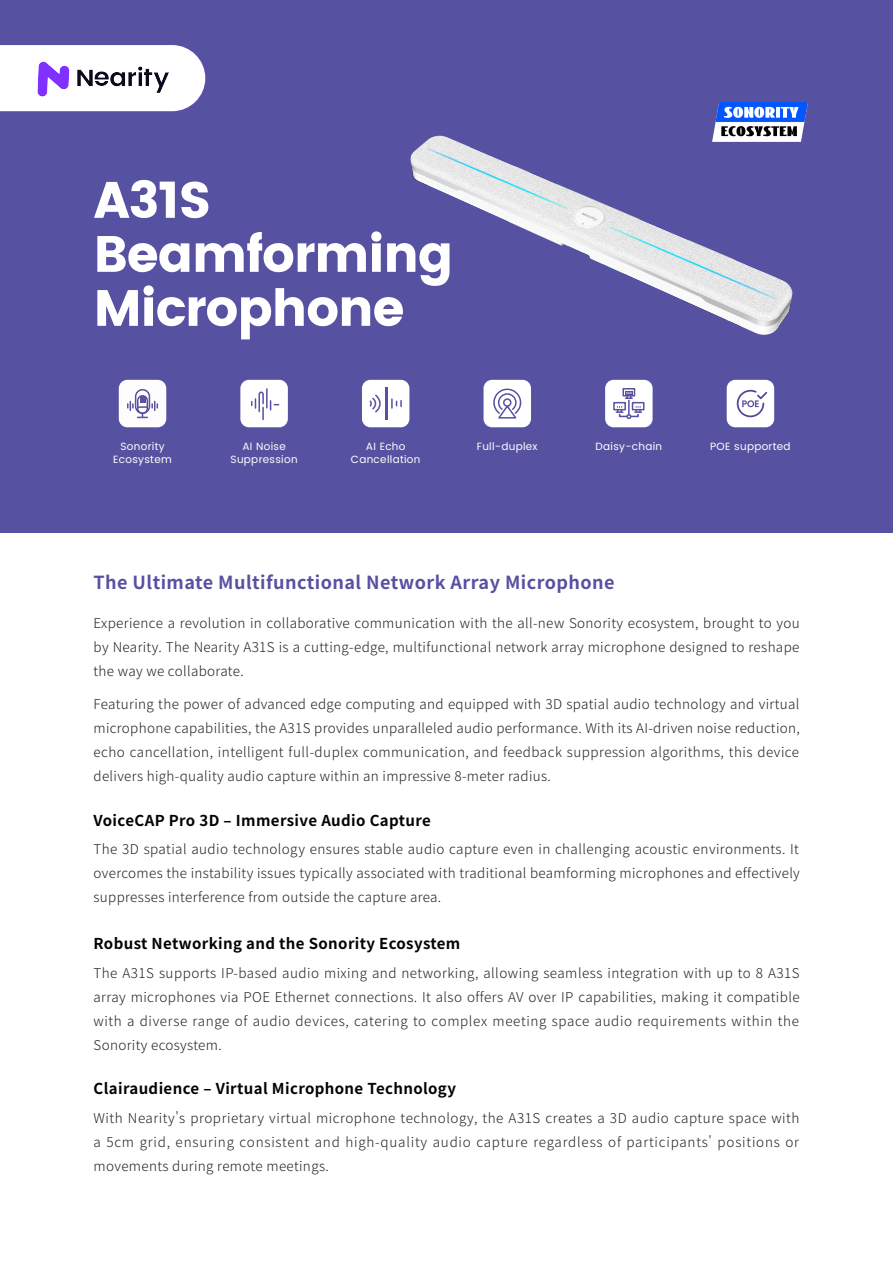
<style>
.page{position:relative;width:893px;height:1263px;background:#fff}
.page>*{position:absolute;margin:0;border:0;box-sizing:border-box;transform-origin:0 0}
.段落样式1{font:51px/54px "Poppins";letter-spacing:-.025em;color:#fff}
.t1{font:700 18px "Source Han Sans CN";letter-spacing:.025em;color:#5751a2}
.t2{font:700 15px "Source Han Sans CN";letter-spacing:.025em;color:#030303}
.t3{font:300 13.5px/24px "Source Han Sans CN";letter-spacing:.025em;color:#231f20;text-align:justify}
.t4{font:10.5px/12.6px "Poppins";letter-spacing:.03em;color:#fff;text-align:center}
</style>
<div class="page">
<div style="left:0;top:0;width:893px;height:532px;background:#5751a2"></div>
<svg style="left:0;top:45px;width:205px;height:66px;background:#f5f4f9"></svg>
<img style="left:33px;top:60px;width:139px;height:40px">
<div style="left:727px;top:380px;width:47px;height:47px;background:#fff;border-radius:9px"></div>
<div style="left:119px;top:380px;width:47px;height:47px;background:#fefcfd;border-radius:9px"></div>
<div style="left:137px;top:395px;width:11px;height:19px;border:2px solid #5751a2;border-radius:5px"></div>
<div style="left:135px;top:389px;width:15px;height:25px;border:2px solid #5751a2;border-radius:7px"></div>
<svg style="left:127px;top:396px;width:31px;height:22px"></svg>
<div style="left:484px;top:380px;width:47px;height:47px;background:#fff;border-radius:9px"></div>
<svg style="left:493px;top:388px;width:29px;height:31px"></svg>
<div style="left:240px;top:380px;width:48px;height:47px;background:#fff;border-radius:9px"></div>
<svg style="left:251px;top:389px;width:28px;height:30px"></svg>
<div style="left:605px;top:380px;width:48px;height:47px;background:#fff;border-radius:9px"></div>
<div style="left:622px;top:388px;width:13px;height:8px;border:2px solid #5751a2"></div>
<div style="left:613px;top:402px;width:13px;height:8px;border:2px solid #5751a2"></div>
<div style="left:632px;top:402px;width:12px;height:8px;border:2px solid #5751a2"></div>
<svg style="left:616px;top:391px;width:25px;height:28px"></svg>
<div style="left:362px;top:380px;width:47px;height:47px;background:#fff;border-radius:9px"></div>
<svg style="left:369px;top:394px;width:12px;height:19px"></svg>
<svg style="left:391px;top:399px;width:11px;height:9px"></svg>
<hr style="left:385px;top:387px;width:3px;height:33px;background:#5751a2">
<svg style="left:737px;top:390px;width:30px;height:27px"></svg>
<img style="left:410px;top:135px;width:383px;height:200px">
<img style="left:712px;top:102px;width:96px;height:40px">
<p class="段落样式1" style="left:94px;top:173px;width:361px">A31S<br>Beamforming<br>Microphone</p>
<p class="t4" style="left:113px;top:440px;width:60px">Sonority<br>Ecosystem</p>
<p class="t4" style="left:351px;top:440px;width:71px">AI Echo<br>Cancellation</p>
<p class="t4" style="left:242px;top:440px;width:45px">AI Noise</p>
<p class="t4" style="left:477px;top:440px;width:62px">Full-duplex</p>
<p class="t4" style="left:596px;top:440px;width:68px">Daisy-chain</p>
<p class="t4" style="left:710px;top:440px;width:82px">POE supported</p>
<p class="t4" style="left:231px;top:453px;width:69px">Suppression</p>
<p class="t1" style="left:94px;top:572px;width:523px">The Ultimate Multifunctional Network Array Microphone</p>
<p class="t3" style="left:94px;top:612px;width:708px">Experience a revolution in collaborative communication with the all-new Sonority ecosystem, brought to you by Nearity. The Nearity A31S is a cutting-edge, multifunctional network array microphone designed to reshape the way we collaborate.</p>
<p class="t3" style="left:94px;top:692px;width:708px">Featuring the power of advanced edge computing and equipped with 3D spatial audio technology and virtual microphone capabilities, the A31S provides unparalleled audio performance. With its AI-driven noise reduction, echo cancellation, intelligent full-duplex communication, and feedback suppression algorithms, this device delivers high-quality audio capture within an impressive 8-meter radius.</p>
<p class="t2" style="left:94px;top:812px;width:339px">VoiceCAP Pro 3D – Immersive Audio Capture</p>
<p class="t3" style="left:94px;top:838px;width:708px">The 3D spatial audio technology ensures stable audio capture even in challenging acoustic environments. It overcomes the instability issues typically associated with traditional beamforming microphones and effectively suppresses interference from outside the capture area.</p>
<p class="t2" style="left:94px;top:934px;width:368px">Robust Networking and the Sonority Ecosystem</p>
<p class="t3" style="left:94px;top:962px;width:708px">The A31S supports IP-based audio mixing and networking, allowing seamless integration with up to 8 A31S array microphones via POE Ethernet connections. It also offers AV over IP capabilities, making it compatible with a diverse range of audio devices, catering to complex meeting space audio requirements within the Sonority ecosystem.</p>
<p class="t2" style="left:94px;top:1080px;width:364px">Clairaudience – Virtual Microphone Technology</p>
<p class="t3" style="left:94px;top:1106px;width:707px">With Nearity's proprietary virtual microphone technology, the A31S creates a 3D audio capture space with a 5cm grid, ensuring consistent and high-quality audio capture regardless of participants' positions or movements during remote meetings.</p>
</div>
